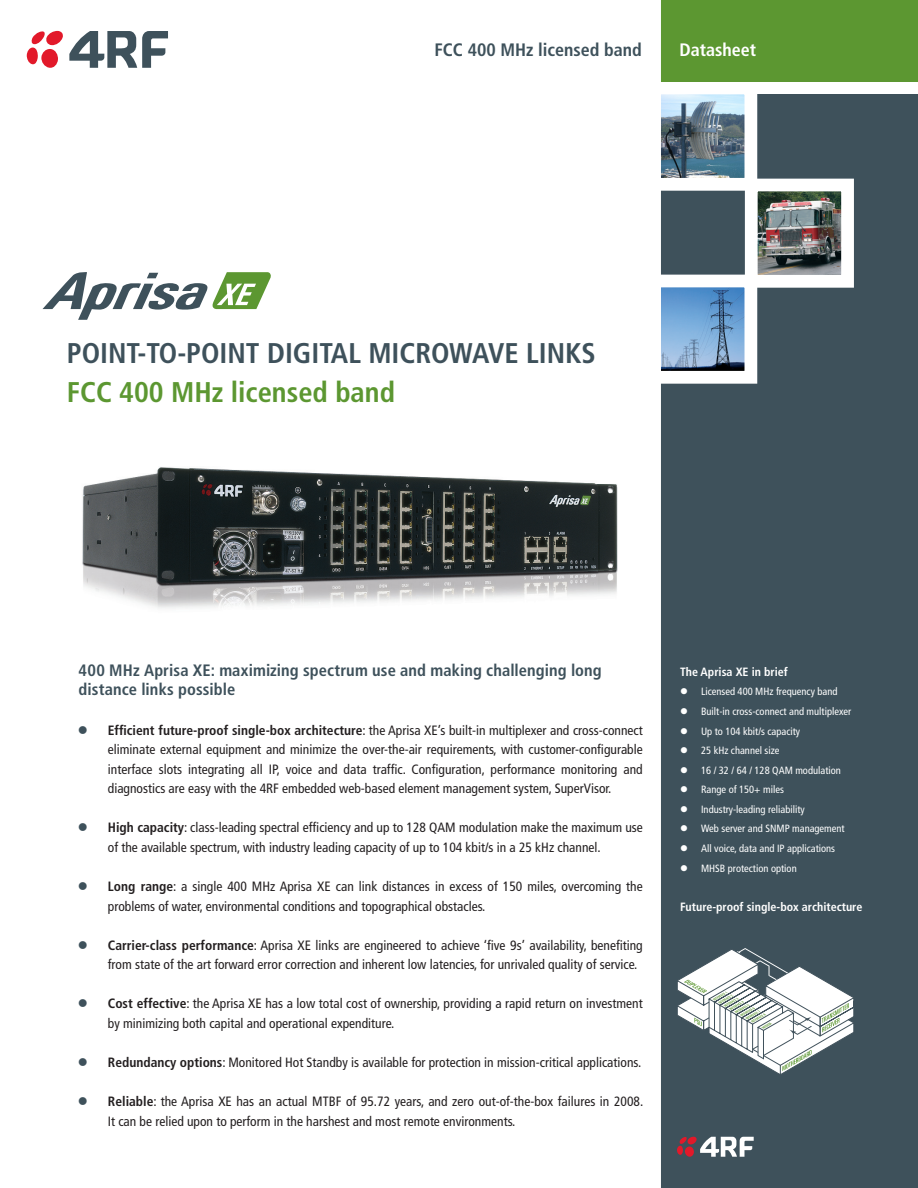
<style>
.page{position:relative;width:918px;height:1188px;background:#fff}
.page>*{position:absolute;margin:0;border:0;box-sizing:border-box;transform-origin:0 0}
.left_title{font:700 condensed 28.5px "Frutiger LT Std";color:#3e515b}
.left_title-2{font:700 condensed 28.5px "Frutiger LT Std";color:#5c9731}
.differentiator{font:700 condensed 18px "Frutiger LT Std";color:#3e515b}
.document_type{font:700 condensed 18px "Frutiger LT Std";color:#fff}
.Strapline{font:700 condensed 16.5px/19.5px "Frutiger LT Std";letter-spacing:.005em;color:#3e515b}
.list{font:condensed 13.5px/19.5px "Frutiger LT Std";color:#231f20}
.sidebar_heading{font:700 condensed 12px "Frutiger LT Std";color:#fff}
.sidebar_list{font:condensed 10.5px "Frutiger LT Std";color:#fff}
.s1{color:#3e515b}
.s2{font-weight:700}
</style>
<div class="page">
<div style="left:656px;top:94px;width:262px;height:1094px;background:#3e515b"></div>
<img style="left:759px;top:193px;width:81px;height:81px">
<div style="left:745px;top:179px;width:109px;height:109px;border:13px solid #fff"></div>
<img style="left:662px;top:289px;width:81px;height:81px">
<div style="left:648px;top:275px;width:109px;height:109px;border:13px solid #fff"></div>
<img style="left:662px;top:96px;width:81px;height:81px">
<div style="left:648px;top:82px;width:109px;height:109px;border:13px solid #fff"></div>
<div style="left:656px;top:0;width:262px;height:82px;background:#5c9731"></div>
<div style="left:648px;top:0;width:13px;height:1188px;background:#fff"></div>
<svg style="left:43px;top:272px;width:228px;height:48px"></svg>
<img style="left:82px;top:467px;width:536px;height:142px">
<svg style="left:677px;top:948px;width:177px;height:126px"></svg>
<svg style="left:677px;top:1137px;width:77px;height:20px"></svg>
<svg style="left:27px;top:31px;width:141px;height:37px"></svg>
<p class="differentiator" style="left:435px;top:39px;width:209px">FCC 400 MHz licensed band</p>
<p class="document_type" style="left:679px;top:39px;width:78px">Datasheet</p>
<p class="left_title" style="left:67px;top:336px;width:530px">POINT-TO-POINT DIGITAL MICROWAVE LINKS</p>
<p class="left_title-2" style="left:67px;top:375px;width:330px">FCC 400 MHz licensed band</p>
<p class="Strapline" style="left:79px;top:660px;width:525px">400 MHz Aprisa XE: maximizing spectrum use and making challenging long distance links possible</p>
<p class="list" style="left:108px;top:720px;width:536px;text-align:justify;text-indent:-30px"><span class="s1">●</span> <span class="s2">Efficient future-proof single-box architecture</span>: the Aprisa XE’s built-in multiplexer and cross-connect eliminate external equipment and minimize the over-the-air requirements, with customer-configurable interface slots integrating all IP, voice and data traffic. Configuration, performance monitoring and diagnostics are easy with the 4RF embedded web-based element management system, SuperVisor.</p>
<p class="list" style="left:108px;top:818px;width:536px;text-indent:-30px"><span class="s1">●</span> <span class="s2">High capacity</span>: class-leading spectral efficiency and up to 128 QAM modulation make the maximum use of the available spectrum, with industry leading capacity of up to 104 kbit/s in a 25 kHz channel.</p>
<p class="list" style="left:108px;top:877px;width:536px;text-indent:-30px"><span class="s1">●</span> <span class="s2">Long range</span>: a single 400 MHz Aprisa XE can link distances in excess of 150 miles, overcoming the problems of water, environmental conditions and topographical obstacles.</p>
<p class="list" style="left:108px;top:935px;width:536px;text-indent:-30px"><span class="s1">●</span> <span class="s2">Carrier-class performance</span>: Aprisa XE links are engineered to achieve ‘five 9s’ availability, benefiting from state of the art forward error correction and inherent low latencies, for unrivaled quality of service.</p>
<p class="list" style="left:108px;top:994px;width:536px;text-indent:-30px"><span class="s1">●</span> <span class="s2">Cost effective</span>: the Aprisa XE has a low total cost of ownership, providing a rapid return on investment by minimizing both capital and operational expenditure.</p>
<p class="list" style="left:78px;top:1053px;width:565px"><span class="s1">●</span> <span class="s2">Redundancy options</span>: Monitored Hot Standby is available for protection in mission-critical applications.</p>
<p class="list" style="left:108px;top:1092px;width:537px;text-indent:-30px"><span class="s1">●</span> <span class="s2">Reliable</span>: the Aprisa XE has an actual MTBF of 95.72 years, and zero out-of-the-box failures in 2008.<br>It can be relied upon to perform in the harshest and most remote environments.</p>
<p class="sidebar_heading" style="left:680px;top:665px;width:109px">The Aprisa XE in brief</p>
<p class="sidebar_list" style="left:680px;top:686px;width:159px">● Licensed 400 MHz frequency band</p>
<p class="sidebar_list" style="left:680px;top:705px;width:173px">● Built-in cross-connect and multiplexer</p>
<p class="sidebar_list" style="left:680px;top:725px;width:122px">● Up to 104 kbit/s capacity</p>
<p class="sidebar_list" style="left:680px;top:744px;width:101px">● 25 kHz channel size</p>
<p class="sidebar_list" style="left:680px;top:764px;width:162px">● 16 / 32 / 64 / 128 QAM modulation</p>
<p class="sidebar_list" style="left:680px;top:784px;width:105px">● Range of 150+ miles</p>
<p class="sidebar_list" style="left:680px;top:803px;width:126px">● Industry-leading reliability</p>
<p class="sidebar_list" style="left:680px;top:823px;width:166px">● Web server and SNMP management</p>
<p class="sidebar_list" style="left:680px;top:842px;width:157px">● All voice, data and IP applications</p>
<p class="sidebar_list" style="left:680px;top:862px;width:118px">● MHSB protection option</p>
<p class="sidebar_heading" style="left:680px;top:899px;width:184px">Future-proof single-box architecture</p>
</div>
